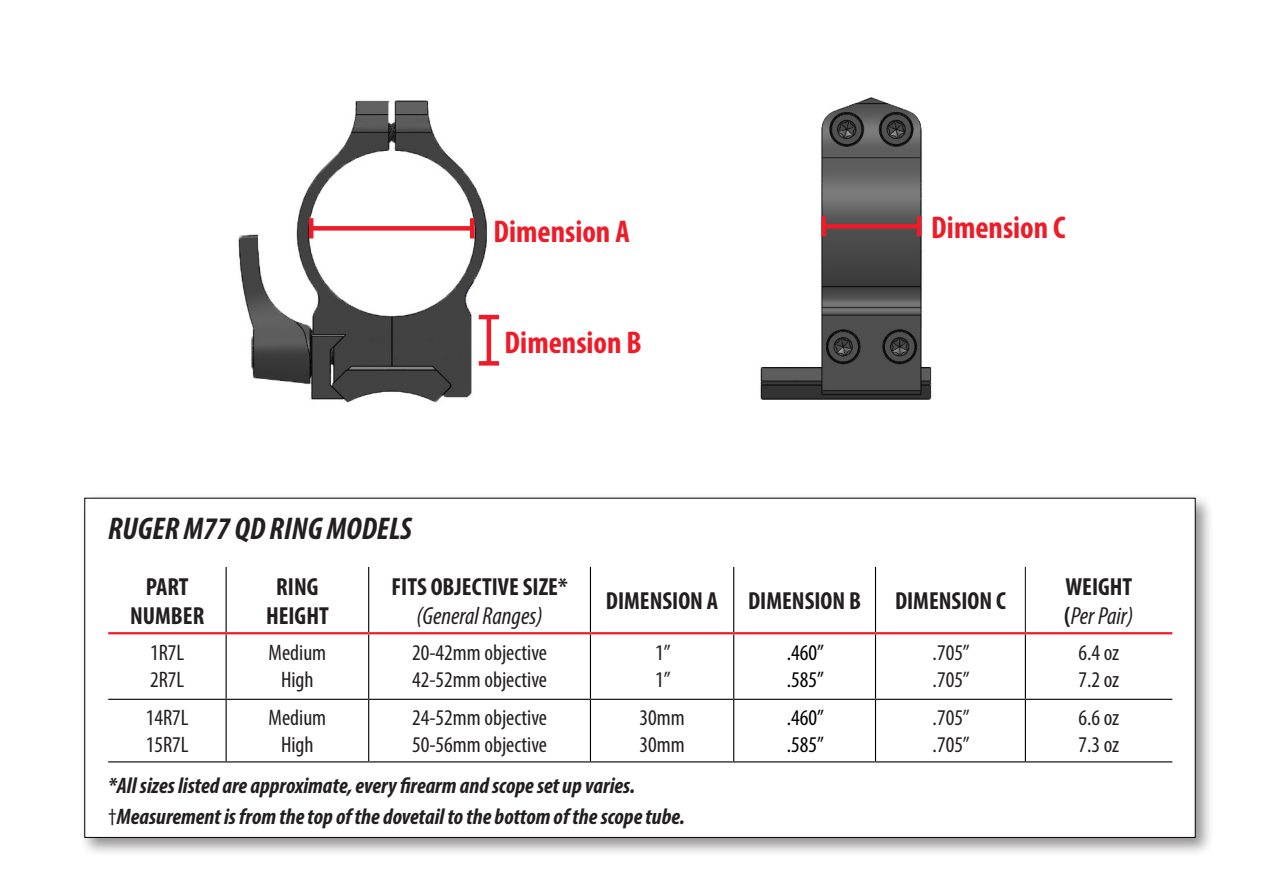
<style>
.page{position:relative;width:1280px;height:885px;background:#fff}
.page>*{position:absolute;margin:0;border:0;box-sizing:border-box;transform-origin:0 0}
.t1{font:700 condensed 31.5px "Myriad Pro";color:#ee1c28}
.t2{font:italic 700 condensed 31.5px "Myriad Pro";color:#231f20}
.t3{font:700 condensed 24.75px "Myriad Pro";color:#231f20}
.t4{font:italic condensed 24.75px "Myriad Pro";color:#231f20}
.t5{font:condensed 22.5px "Myriad Pro";color:#231f20}
.t6{font:italic 700 condensed 22.5px "Myriad Pro";color:#231f20}
.t7{font:condensed 22.5px "Myriad Pro";color:#000001}
.s1{font-weight:400;font-style:normal}
.s2{font-weight:700;font-style:normal}
</style>
<div class="page">
<div style="left:79px;top:492px;width:1136px;height:365px;background:#231f20;opacity:.5"></div>
<div style="left:84px;top:497px;width:1111px;height:340px;background:#fff"></div>
<hr style="left:226px;top:634px;width:1px;height:64px;background:#000001">
<hr style="left:368px;top:634px;width:1px;height:64px;background:#000001">
<hr style="left:733px;top:634px;width:1px;height:64px;background:#000001">
<hr style="left:108px;top:698px;width:118px;height:1px;background:#000001">
<hr style="left:226px;top:698px;width:143px;height:1px;background:#000001">
<hr style="left:226px;top:699px;width:1px;height:62px;background:#000001">
<hr style="left:369px;top:698px;width:221px;height:1px;background:#000001">
<hr style="left:368px;top:699px;width:1px;height:62px;background:#000001">
<hr style="left:590px;top:698px;width:144px;height:1px;background:#000001">
<hr style="left:734px;top:698px;width:141px;height:1px;background:#000001">
<hr style="left:733px;top:699px;width:1px;height:62px;background:#000001">
<hr style="left:875px;top:698px;width:150px;height:1px;background:#000001">
<hr style="left:1025px;top:698px;width:147px;height:1px;background:#000001">
<hr style="left:1025px;top:699px;width:1px;height:62px;background:#000001">
<hr style="left:108px;top:761px;width:118px;height:1px;background:#000001">
<hr style="left:226px;top:761px;width:143px;height:1px;background:#000001">
<hr style="left:369px;top:761px;width:221px;height:1px;background:#000001">
<hr style="left:590px;top:761px;width:144px;height:1px;background:#000001">
<hr style="left:734px;top:761px;width:141px;height:1px;background:#000001">
<hr style="left:875px;top:761px;width:150px;height:1px;background:#000001">
<hr style="left:1025px;top:761px;width:147px;height:1px;background:#000001">
<hr style="left:226px;top:566px;width:1px;height:66px;background:#000001">
<hr style="left:368px;top:566px;width:1px;height:66px;background:#000001">
<hr style="left:590px;top:566px;width:1px;height:66px;background:#000001">
<hr style="left:733px;top:566px;width:1px;height:66px;background:#000001">
<hr style="left:875px;top:566px;width:1px;height:66px;background:#000001">
<hr style="left:108px;top:632px;width:118px;height:2px;background:#ee1c28">
<hr style="left:226px;top:632px;width:143px;height:2px;background:#ee1c28">
<hr style="left:369px;top:632px;width:221px;height:2px;background:#ee1c28">
<hr style="left:590px;top:632px;width:144px;height:2px;background:#ee1c28">
<hr style="left:734px;top:632px;width:141px;height:2px;background:#ee1c28">
<hr style="left:875px;top:632px;width:150px;height:2px;background:#ee1c28">
<hr style="left:1025px;top:632px;width:147px;height:2px;background:#ee1c28">
<hr style="left:1025px;top:634px;width:1px;height:64px;background:#000001">
<hr style="left:590px;top:634px;width:1px;height:64px;background:#000001">
<hr style="left:590px;top:699px;width:1px;height:62px;background:#000001">
<hr style="left:875px;top:634px;width:1px;height:64px;background:#000001">
<hr style="left:875px;top:699px;width:1px;height:62px;background:#000001">
<hr style="left:1025px;top:566px;width:1px;height:66px;background:#231f20">
<img style="left:238px;top:100px;width:261px;height:303px">
<img style="left:760px;top:97px;width:172px;height:303px">
<hr style="left:487px;top:317px;width:4px;height:46px;background:#ee1c28">
<hr style="left:479px;top:315px;width:20px;height:4px;background:#ee1c28">
<svg style="left:479px;top:361px;width:20px;height:4px"></svg>
<hr style="left:824px;top:224px;width:95px;height:4px;background:#ee1c28">
<div style="left:821px;top:216px;width:5px;height:20px;background:#ee1c28"></div>
<hr style="left:917px;top:216px;width:4px;height:20px;background:#ee1c28">
<svg style="left:313px;top:226px;width:157px;height:4px"></svg>
<hr style="left:309px;top:218px;width:4px;height:20px;background:#ee1c28">
<hr style="left:470px;top:218px;width:4px;height:20px;background:#ee1c28">
<p class="t1" style="left:493px;top:211px;width:138px">Dimension A</p>
<p class="t1" style="left:931px;top:207px;width:136px">Dimension C</p>
<p class="t1" style="left:505px;top:323px;width:139px">Dimension B</p>
<p class="t2" style="left:108px;top:509px;width:305px">RUGER M77 QD RING MODELS</p>
<p class="t3" style="left:146px;top:570px;width:44px">PART</p>
<p class="t3" style="left:130px;top:600px;width:76px">NUMBER</p>
<p class="t5" style="left:150px;top:638px;width:36px">1R7L</p>
<p class="t5" style="left:150px;top:665px;width:36px">2R7L</p>
<p class="t5" style="left:146px;top:704px;width:44px">14R7L</p>
<p class="t5" style="left:146px;top:731px;width:44px">15R7L</p>
<p class="t3" style="left:276px;top:570px;width:44px">RING</p>
<p class="t3" style="left:266px;top:600px;width:64px">HEIGHT</p>
<p class="t5" style="left:269px;top:638px;width:59px">Medium</p>
<p class="t5" style="left:281px;top:665px;width:34px">High</p>
<p class="t5" style="left:269px;top:704px;width:59px">Medium</p>
<p class="t5" style="left:281px;top:731px;width:34px">High</p>
<p class="t3" style="left:392px;top:570px;width:177px">FITS OBJECTIVE SIZE*</p>
<p class="t4" style="left:416px;top:601px;width:128px">(General Ranges)</p>
<p class="t5" style="left:412px;top:638px;width:137px">20-42mm objective</p>
<p class="t5" style="left:412px;top:665px;width:137px">42-52mm objective</p>
<p class="t5" style="left:412px;top:704px;width:137px">24-52mm objective</p>
<p class="t5" style="left:412px;top:731px;width:137px">50-56mm objective</p>
<p class="t3" style="left:606px;top:585px;width:114px">DIMENSION A</p>
<p class="t3" style="left:748px;top:585px;width:115px">DIMENSION B</p>
<p class="t3" style="left:895px;top:585px;width:112px">DIMENSION C</p>
<p class="t5" style="left:655px;top:638px;width:17px">1”</p>
<p class="t5" style="left:655px;top:665px;width:17px">1”</p>
<p class="t5" style="left:639px;top:704px;width:47px">30mm</p>
<p class="t5" style="left:639px;top:731px;width:47px">30mm</p>
<p class="t7" style="left:787px;top:638px;width:39px">.460”</p>
<p class="t7" style="left:787px;top:665px;width:39px">.585”</p>
<p class="t7" style="left:787px;top:704px;width:39px">.460”</p>
<p class="t7" style="left:787px;top:731px;width:39px">.585”</p>
<p class="t5" style="left:932px;top:638px;width:39px">.705”</p>
<p class="t5" style="left:932px;top:665px;width:39px">.705”</p>
<p class="t5" style="left:932px;top:704px;width:39px">.705”</p>
<p class="t5" style="left:932px;top:731px;width:39px">.705”</p>
<p class="t6" style="left:108px;top:771px;width:528px">*All sizes listed are approximate, every firearm and scope set up varies.</p>
<p class="t6" style="left:108px;top:801px;width:578px"><span class="s1">†</span>Measurement is from the top of the dovetail to the bottom of the scope tube.</p>
<p class="t3" style="left:1065px;top:570px;width:68px">WEIGHT</p>
<p class="t4" style="left:1064px;top:601px;width:71px"><span class="s2">(</span>Per Pair)</p>
<p class="t5" style="left:1078px;top:638px;width:42px">6.4 oz</p>
<p class="t5" style="left:1078px;top:665px;width:42px">7.2 oz</p>
<p class="t5" style="left:1078px;top:704px;width:42px">6.6 oz</p>
<p class="t5" style="left:1078px;top:731px;width:42px">7.3 oz</p>
</div>
